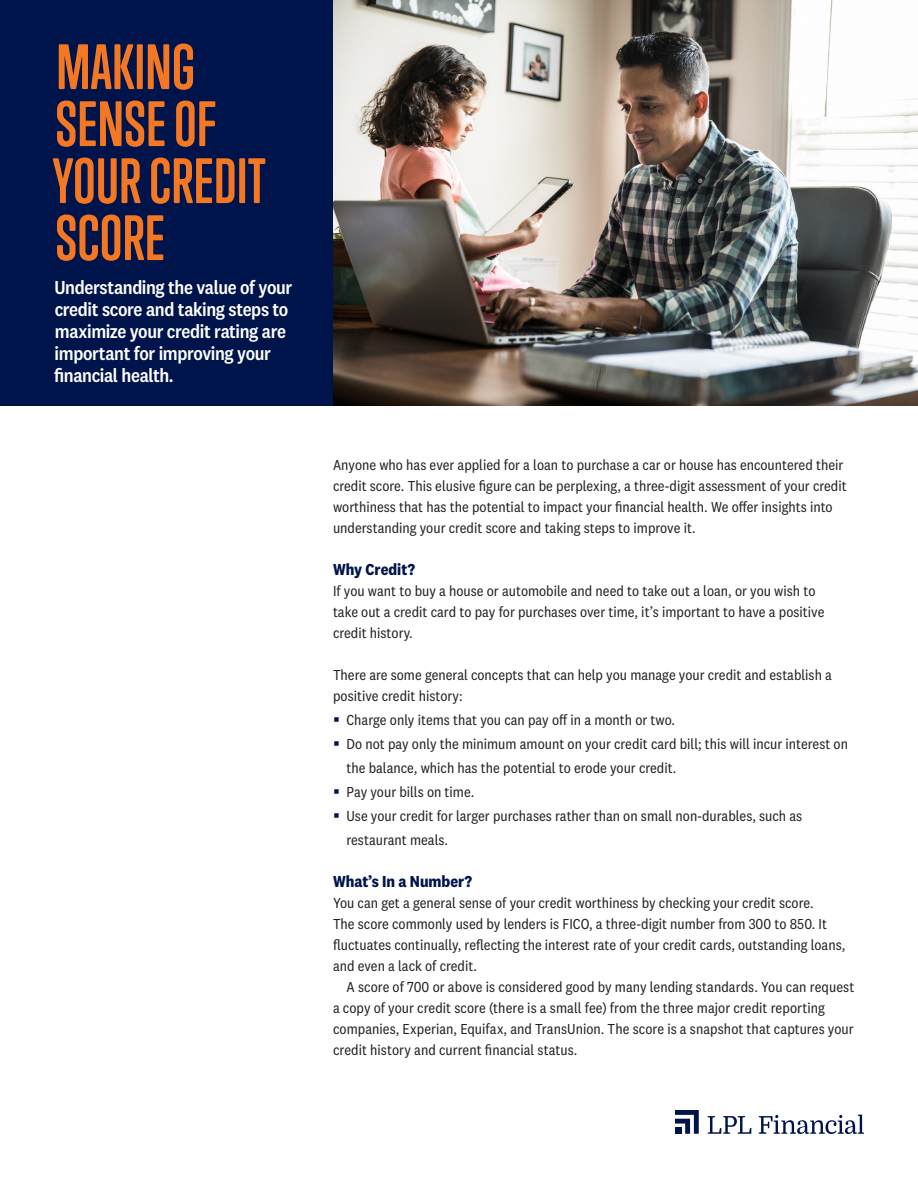
<style>
.page{position:relative;width:918px;height:1188px;background:#fff}
.page>*{position:absolute;margin:0;border:0;box-sizing:border-box;transform-origin:0 0}
._01-2_Title_Orange{font:700 58.5px/57px "Trump Soft Pro";letter-spacing:.005em;color:#f47723}
._02-1_Subtitle_White{font:500 19.5px/22px "National 2 Narrow";letter-spacing:-.02em;color:#fff}
.t1{font:700 16.5px "National 2 Narrow";color:#00144c}
._05-2_Body_Indent{font:15px/21px "National 2 Narrow";color:#231f20}
</style>
<div class="page">
<svg style="left:675px;top:1110px;width:24px;height:24px"></svg>
<div style="left:675px;top:1127px;width:6px;height:7px;background:#00144c"></div>
<svg style="left:708px;top:1116px;width:43px;height:18px"></svg>
<svg style="left:759px;top:1115px;width:105px;height:19px"></svg>
<img style="left:333px;top:0;width:585px;height:405px">
<div style="left:0;top:0;width:333px;height:405px;background:#00144c"></div>
<p class="_01-2_Title_Orange" style="left:53px;top:38px;width:215px">MAKING<br>SENSE OF<br>YOUR CREDIT<br>SCORE</p>
<p class="_02-1_Subtitle_White" style="left:54px;top:277px;width:239px">Understanding the value of your credit score and taking steps to maximize your credit rating are important for improving your financial health.</p>
<p class="_05-2_Body_Indent" style="left:333px;top:454px;width:515px">Anyone who has ever applied for a loan to purchase a car or house has encountered their credit score. This elusive figure can be perplexing, a three-digit assessment of your credit worthiness that has the potential to impact your financial health. We offer insights into understanding your credit score and taking steps to improve it.</p>
<p class="t1" style="left:333px;top:560px;width:84px">Why Credit?</p>
<p class="_05-2_Body_Indent" style="left:333px;top:580px;width:493px">If you want to buy a house or automobile and need to take out a loan, or you wish to take out a credit card to pay for purchases over time, it’s important to have a positive credit history.</p>
<p class="_05-2_Body_Indent" style="left:333px;top:664px;width:500px">There are some general concepts that can help you manage your credit and establish a positive credit history:</p>
<p class="_05-2_Body_Indent" style="left:346px;top:709px;width:330px">Charge only items that you can pay off in a month or two.</p>
<p class="_05-2_Body_Indent" style="left:346px;top:732px;width:503px;line-height:24px">Do not pay only the minimum amount on your credit card bill; this will incur interest on the balance, which has the potential to erode your credit.</p>
<p class="_05-2_Body_Indent" style="left:346px;top:781px;width:129px">Pay your bills on time.</p>
<p class="_05-2_Body_Indent" style="left:346px;top:804px;width:457px;line-height:24px">Use your credit for larger purchases rather than on small non-durables, such as restaurant meals.</p>
<p class="t1" style="left:333px;top:872px;width:141px">What’s In a Number?</p>
<p class="_05-2_Body_Indent" style="left:333px;top:892px;width:514px">You can get a general sense of your credit worthiness by checking your credit score.<br>The score commonly used by lenders is FICO, a three-digit number from 300 to 850. It fluctuates continually, reflecting the interest rate of your credit cards, outstanding loans, and even a lack of credit.</p>
<p class="_05-2_Body_Indent" style="left:333px;top:976px;width:523px;text-indent:14px">A score of 700 or above is considered good by many lending standards. You can request a copy of your credit score (there is a small fee) from the three major credit reporting companies, Experian, Equifax, and TransUnion. The score is a snapshot that captures your credit history and current financial status.</p>
</div>
